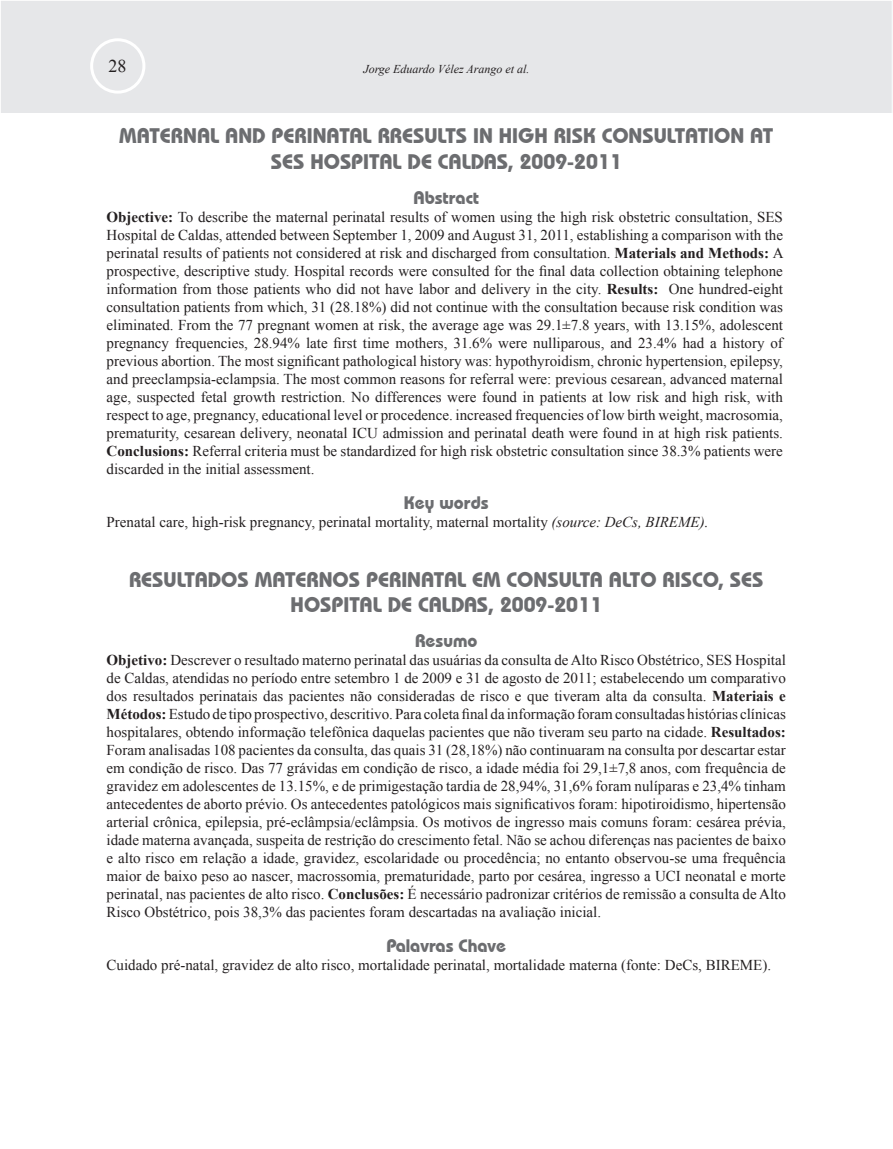
<style>
.page{position:relative;width:893px;height:1149px;background:#fff}
.page>*{position:absolute;margin:0;border:0;box-sizing:border-box;transform-origin:0 0}
.t1{font:700 21px/25.2px "Bauhaus IT Cby BT";color:#6c6d70;text-align:center}
.t2{font:700 18px "Bauhaus IT Cby BT";color:#6c6d70}
.t3{font:18px "Times New Roman";color:#231f20}
.t4{font:15px/18px "Times New Roman";color:#231f20;text-align:justify}
.t5{font:italic 12px "Times New Roman";color:#231f20}
.s1{font-weight:700}
.s2{font-style:italic}
</style>
<div class="page">
<div style="left:0;top:0;width:893px;height:113px;background:#e6e7e9"></div>
<div style="left:90px;top:38px;width:55px;height:56px;border:3px solid #fff;border-radius:50%"></div>
<p class="t3" style="left:109px;top:54px;width:19px">28</p>
<p class="t5" style="left:363px;top:61px;width:168px">Jorge Eduardo Vélez Arango et al.</p>
<h1 class="t1" style="left:119px;top:123px;width:656px">MATERNAL AND PERINATAL RRESULTS IN HIGH RISK CONSULTATION AT<br>SES HOSPITAL DE CALDAS, 2009-2011</h1>
<p class="t2" style="left:413px;top:186px;width:67px">Abstract</p>
<p class="t4" style="left:107px;top:207px;width:679px"><span class="s1">Objective:</span> To describe the maternal perinatal results of women using the high risk obstetric consultation, SES Hospital de Caldas, attended between September 1, 2009 and August 31, 2011, establishing a comparison with the perinatal results of patients not considered at risk and discharged from consultation. <span class="s1">Materials and Methods:</span> A prospective, descriptive study. Hospital records were consulted for the final data collection obtaining telephone information from those patients who did not have labor and delivery in the city. <span class="s1">Results:</span> One hundred-eight consultation patients from which, 31 (28.18%) did not continue with the consultation because risk condition was eliminated. From the 77 pregnant women at risk, the average age was 29.1±7.8 years, with 13.15%, adolescent pregnancy frequencies, 28.94% late first time mothers, 31.6% were nulliparous, and 23.4% had a history of previous abortion. The most significant pathological history was: hypothyroidism, chronic hypertension, epilepsy, and preeclampsia-eclampsia. The most common reasons for referral were: previous cesarean, advanced maternal age, suspected fetal growth restriction. No differences were found in patients at low risk and high risk, with respect to age, pregnancy, educational level or procedence. increased frequencies of low birth weight, macrosomia, prematurity, cesarean delivery, neonatal ICU admission and perinatal death were found in at high risk patients.<br><span class="s1">Conclusions:</span> Referral criteria must be standardized for high risk obstetric consultation since 38.3% patients were discarded in the initial assessment.</p>
<p class="t2" style="left:404px;top:491px;width:86px">Key words</p>
<p class="t4" style="left:107px;top:512px;width:603px">Prenatal care, high-risk pregnancy, perinatal mortality, maternal mortality <span class="s2">(source: DeCs, BIREME).</span></p>
<h1 class="t1" style="left:129px;top:566px;width:636px">RESULTADOS MATERNOS PERINATAL EM CONSULTA ALTO RISCO, SES<br>HOSPITAL DE CALDAS, 2009-2011</h1>
<p class="t2" style="left:415px;top:629px;width:64px">Resumo</p>
<p class="t4" style="left:107px;top:650px;width:681px"><span class="s1">Objetivo:</span> Descrever o resultado materno perinatal das usuárias da consulta de Alto Risco Obstétrico, SES Hospital de Caldas, atendidas no período entre setembro 1 de 2009 e 31 de agosto de 2011; estabelecendo um comparativo dos resultados perinatais das pacientes não consideradas de risco e que tiveram alta da consulta. <span class="s1">Materiais e Métodos:</span> Estudo de tipo prospectivo, descritivo. Para coleta final da informação foram consultadas histórias clínicas hospitalares, obtendo informação telefônica daquelas pacientes que não tiveram seu parto na cidade. <span class="s1">Resultados:<br></span>Foram analisadas 108 pacientes da consulta, das quais 31 (28,18%) não continuaram na consulta por descartar estar em condição de risco. Das 77 grávidas em condição de risco, a idade média foi 29,1±7,8 anos, com frequência de gravidez em adolescentes de 13.15%, e de primigestação tardia de 28,94%, 31,6% foram nulíparas e 23,4% tinham antecedentes de aborto prévio. Os antecedentes patológicos mais significativos foram: hipotiroidismo, hipertensão arterial crônica, epilepsia, pré-eclâmpsia/eclâmpsia. Os motivos de ingresso mais comuns foram: cesárea prévia, idade materna avançada, suspeita de restrição do crescimento fetal. Não se achou diferenças nas pacientes de baixo e alto risco em relação a idade, gravidez, escolaridade ou procedência; no entanto observou-se uma frequência maior de baixo peso ao nascer, macrossomia, prematuridade, parto por cesárea, ingresso a UCI neonatal e morte perinatal, nas pacientes de alto risco. <span class="s1">Conclusões:</span> É necessário padronizar critérios de remissão a consulta de Alto Risco Obstétrico, pois 38,3% das pacientes foram descartadas na avaliação inicial.</p>
<p class="t2" style="left:386px;top:934px;width:121px">Palavras Chave</p>
<p class="t4" style="left:107px;top:955px;width:666px">Cuidado pré-natal, gravidez de alto risco, mortalidade perinatal, mortalidade materna (fonte: DeCs, BIREME).</p>
</div>
